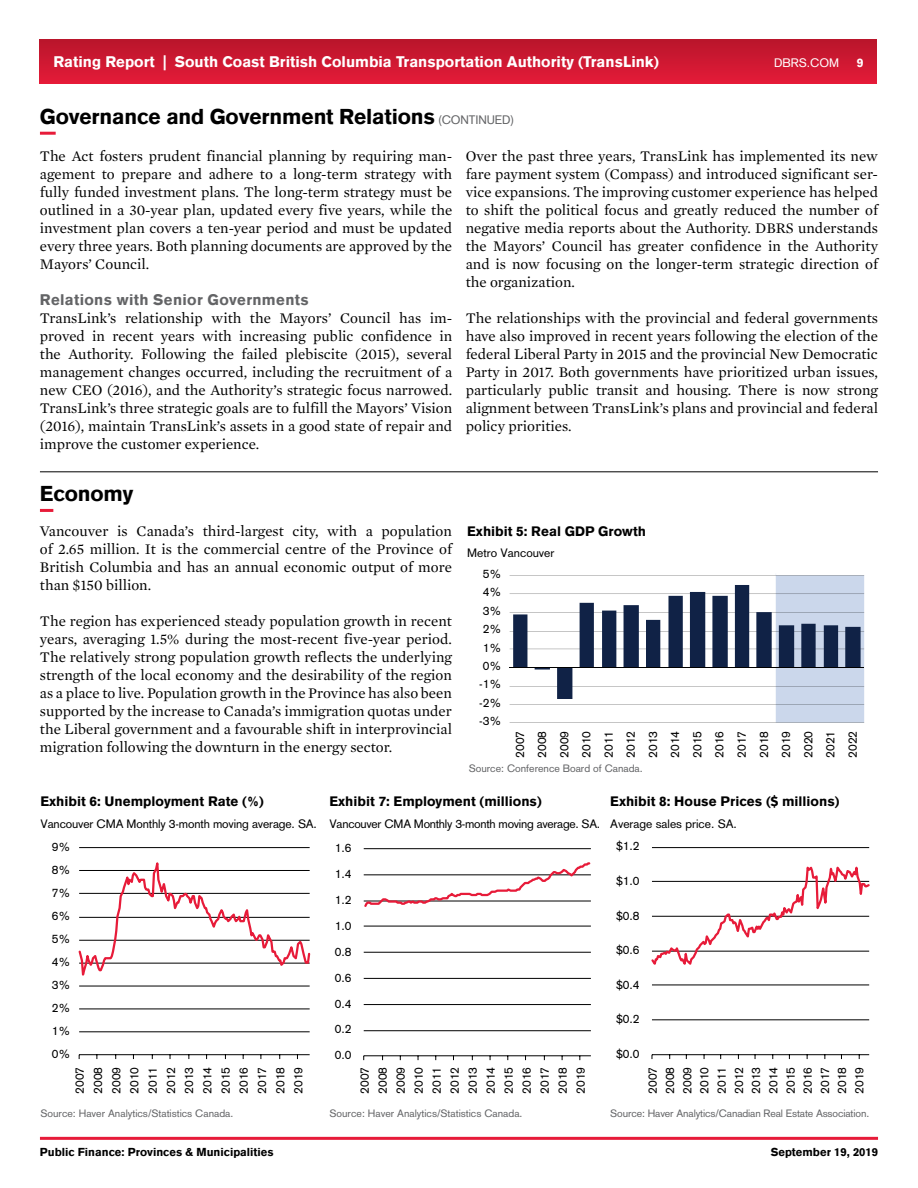
<style>
.page{position:relative;width:918px;height:1188px;background:#fff}
.page>*{position:absolute;margin:0;border:0;box-sizing:border-box;transform-origin:0 0}
.t1{font:900 21px "Akzidenz Grotesk";letter-spacing:-.01em;color:#000}
.t2{font:15px/18px "Mercury Text G1";color:#000;text-align:justify}
.t3{font:900 15px "Akzidenz Grotesk";color:#fff}
.t4{font:900 15px "Akzidenz Grotesk";letter-spacing:.02em;color:#636466}
.t5{font:900 13.5px "Akzidenz Grotesk";color:#000}
.t6{font:12px/22.2px "Akzidenz Grotesk";color:#000;text-align:justify}
.t7{font:12px "Akzidenz Grotesk";color:#fff}
.t8{font:900 12px "Akzidenz Grotesk";color:#fff}
.t9{font:900 11.25px "Akzidenz Grotesk";color:#000}
.t10{font:10.5px "Akzidenz Grotesk";color:#636466}
.s1{font-weight:400;font-size:12px;color:#636466}
</style>
<div class="page">
<hr style="left:40px;top:1137px;width:838px;height:3px;background:#e71b39">
<div style="left:40px;top:40px;width:837px;height:43px;background:linear-gradient(to bottom,#ba152b,#e41b38)"></div>
<hr style="left:40px;top:132px;width:16px;height:3px;background:#e71b39">
<hr style="left:40px;top:471px;width:838px;height:1px;background:#000">
<svg style="left:40px;top:509px;width:13px;height:3px"></svg>
<hr style="left:510px;top:575px;width:354px;height:1px;background:#000">
<hr style="left:510px;top:594px;width:354px;height:1px;background:#000">
<hr style="left:510px;top:612px;width:354px;height:1px;background:#000">
<hr style="left:510px;top:631px;width:354px;height:1px;background:#000">
<hr style="left:510px;top:649px;width:354px;height:1px;background:#000">
<hr style="left:510px;top:686px;width:354px;height:1px;background:#000">
<hr style="left:510px;top:705px;width:354px;height:1px;background:#000">
<hr style="left:510px;top:723px;width:354px;height:1px;background:#000">
<svg style="left:513px;top:575px;width:351px;height:148px"></svg>
<hr style="left:510px;top:667px;width:354px;height:1px;background:#000">
<hr style="left:79px;top:1009px;width:231px;height:1px;background:#000">
<hr style="left:79px;top:1032px;width:231px;height:1px;background:#000">
<hr style="left:79px;top:1054px;width:231px;height:1px;background:#000">
<svg style="left:78px;top:847px;width:233px;height:140px"></svg>
<hr style="left:364px;top:848px;width:227px;height:1px;background:#000">
<hr style="left:364px;top:926px;width:227px;height:1px;background:#000">
<hr style="left:364px;top:952px;width:227px;height:1px;background:#000">
<hr style="left:364px;top:978px;width:227px;height:1px;background:#000">
<hr style="left:364px;top:1004px;width:227px;height:1px;background:#000">
<hr style="left:364px;top:1030px;width:227px;height:1px;background:#000">
<hr style="left:364px;top:1056px;width:227px;height:1px;background:#000">
<svg style="left:363px;top:862px;width:228px;height:45px"></svg>
<hr style="left:652px;top:847px;width:217px;height:1px;background:#000">
<hr style="left:652px;top:985px;width:217px;height:1px;background:#000">
<hr style="left:652px;top:1020px;width:217px;height:1px;background:#000">
<hr style="left:652px;top:1054px;width:217px;height:1px;background:#000">
<svg style="left:651px;top:866px;width:219px;height:99px"></svg>
<p class="t3" style="left:53px;top:52px;width:607px">Rating Report | South Coast British Columbia Transportation Authority (TransLink)</p>
<p class="t7" style="left:774px;top:55px;width:67px">DBRS.COM</p>
<p class="t8" style="left:857px;top:55px;width:8px">9</p>
<h1 class="t1" style="left:40px;top:103px;width:476px">Governance and Government Relations <span class="s1">(CONTINUED)</span></h1>
<p class="t2" style="left:40px;top:147px;width:414px">The Act fosters prudent financial planning by requiring man&shy;agement to prepare and adhere to a long-term strategy with fully funded investment plans. The long-term strategy must be outlined in a 30-year plan, updated every five years, while the investment plan covers a ten-year period and must be updated every three years. Both planning documents are approved by the Mayors’ Council.</p>
<p class="t4" style="left:40px;top:289px;width:270px">Relations with Senior Governments</p>
<p class="t2" style="left:40px;top:309px;width:414px">TransLink’s relationship with the Mayors’ Council has im&shy;proved in recent years with increasing public confidence in the Authority. Following the failed plebiscite (2015), several management changes occurred, including the recruitment of a new CEO (2016), and the Authority’s strategic focus narrowed.<br>TransLink’s three strategic goals are to fulfill the Mayors’ Vision (2016), maintain TransLink’s assets in a good state of repair and improve the customer experience.</p>
<p class="t2" style="left:466px;top:147px;width:414px">Over the past three years, TransLink has implemented its new fare payment system (Compass) and introduced significant ser&shy;vice expansions. The improving customer experience has helped to shift the political focus and greatly reduced the number of negative media reports about the Authority. DBRS understands the Mayors’ Council has greater confidence in the Authority and is now focusing on the longer-term strategic direction of the organization.</p>
<p class="t2" style="left:466px;top:309px;width:414px">The relationships with the provincial and federal governments have also improved in recent years following the election of the federal Liberal Party in 2015 and the provincial New Democratic Party in 2017. Both governments have prioritized urban issues, particularly public transit and housing. There is now strong alignment between TransLink’s plans and provincial and federal policy priorities.</p>
<h1 class="t1" style="left:40px;top:480px;width:95px">Economy</h1>
<p class="t2" style="left:40px;top:522px;width:414px">Vancouver is Canada’s third-largest city, with a population of 2.65 million. It is the commercial centre of the Province of British Columbia and has an annual economic output of more than $150 billion.</p>
<p class="t2" style="left:40px;top:612px;width:414px">The region has experienced steady population growth in recent years, averaging 1.5% during the most-recent five-year period.<br>The relatively strong population growth reflects the underlying strength of the local economy and the desirability of the region as a place to live. Population growth in the Province has also been supported by the increase to Canada’s immigration quotas under the Liberal government and a favourable shift in interprovincial migration following the downturn in the energy sector.</p>
<p class="t5" style="left:467px;top:523px;width:180px">Exhibit 5: Real GDP Growth</p>
<p class="t6" style="left:467px;top:541px;width:89px">Metro Vancouver</p>
<p class="t6" style="left:483px;top:562px;width:20px">5%</p>
<p class="t6" style="left:483px;top:581px;width:20px">4%</p>
<p class="t6" style="left:483px;top:599px;width:20px">3%</p>
<p class="t6" style="left:483px;top:618px;width:20px">2%</p>
<p class="t6" style="left:483px;top:636px;width:20px">1%</p>
<p class="t6" style="left:483px;top:655px;width:20px">0%</p>
<p class="t6" style="left:479px;top:673px;width:24px">-1%</p>
<p class="t6" style="left:479px;top:691px;width:24px">-2%</p>
<p class="t6" style="left:479px;top:710px;width:24px">-3%</p>
<p class="t6" style="left:509px;top:758px;width:28px;rotate:-90deg">2007<br>2008<br>2009<br>2010<br>2011<br>2012<br>2013<br>2014<br>2015<br>2016<br>2017<br>2018<br>2019<br>2020<br>2021<br>2022</p>
<p class="t10" style="left:469px;top:761px;width:176px">Source: Conference Board of Canada.</p>
<p class="t5" style="left:40px;top:792px;width:225px">Exhibit 6: Unemployment Rate (%)</p>
<p class="t5" style="left:330px;top:792px;width:214px">Exhibit 7: Employment (millions)</p>
<p class="t5" style="left:610px;top:792px;width:231px">Exhibit 8: House Prices ($ millions)</p>
<p class="t6" style="left:40px;top:812px;width:698px">Vancouver CMA Monthly 3-month moving average. SA. Vancouver CMA Monthly 3-month moving average. SA. Average sales price. SA.</p>
<p class="t6" style="left:52px;top:836px;width:20px">9%</p>
<p class="t6" style="left:335px;top:837px;width:18px">1.6</p>
<p class="t6" style="left:616px;top:835px;width:25px">$1.2</p>
<p class="t6" style="left:52px;top:859px;width:20px">8%</p>
<p class="t6" style="left:335px;top:862px;width:18px">1.4</p>
<p class="t6" style="left:616px;top:870px;width:25px">$1.0</p>
<p class="t6" style="left:52px;top:882px;width:20px">7%</p>
<p class="t6" style="left:335px;top:888px;width:18px">1.2</p>
<p class="t6" style="left:52px;top:905px;width:20px">6%</p>
<p class="t6" style="left:335px;top:914px;width:18px">1.0</p>
<p class="t6" style="left:616px;top:904px;width:25px">$0.8</p>
<p class="t6" style="left:52px;top:928px;width:20px">5%</p>
<p class="t6" style="left:52px;top:951px;width:20px">4%</p>
<p class="t6" style="left:335px;top:940px;width:18px">0.8</p>
<p class="t6" style="left:616px;top:939px;width:25px">$0.6</p>
<p class="t6" style="left:52px;top:974px;width:20px">3%</p>
<p class="t6" style="left:335px;top:966px;width:18px">0.6</p>
<p class="t6" style="left:616px;top:973px;width:25px">$0.4</p>
<p class="t6" style="left:52px;top:997px;width:20px">2%</p>
<p class="t6" style="left:52px;top:1020px;width:20px">1%</p>
<p class="t6" style="left:335px;top:992px;width:18px">0.4</p>
<p class="t6" style="left:335px;top:1018px;width:18px">0.2</p>
<p class="t6" style="left:616px;top:1008px;width:25px">$0.2</p>
<p class="t6" style="left:52px;top:1043px;width:20px">0%</p>
<p class="t6" style="left:335px;top:1044px;width:18px">0.0</p>
<p class="t6" style="left:616px;top:1042px;width:25px">$0.0</p>
<p class="t6" style="left:70px;top:1094px;width:28px;line-height:18.1px;rotate:-90deg">2007<br>2008<br>2009<br>2010<br>2011<br>2012<br>2013<br>2014<br>2015<br>2016<br>2017<br>2018<br>2019</p>
<p class="t6" style="left:356px;top:1094px;width:28px;line-height:18px;rotate:-90deg">2007<br>2008<br>2009<br>2010<br>2011<br>2012<br>2013<br>2014<br>2015<br>2016<br>2017<br>2018<br>2019</p>
<p class="t6" style="left:644px;top:1094px;width:28px;line-height:17.2px;rotate:-90deg">2007<br>2008<br>2009<br>2010<br>2011<br>2012<br>2013<br>2014<br>2015<br>2016<br>2017<br>2018<br>2019</p>
<p class="t10" style="left:40px;top:1107px;width:194px">Source: Haver Analytics/Statistics Canada.</p>
<p class="t10" style="left:330px;top:1107px;width:194px">Source: Haver Analytics/Statistics Canada.</p>
<p class="t10" style="left:610px;top:1107px;width:260px">Source: Haver Analytics/Canadian Real Estate Association.</p>
<p class="t9" style="left:40px;top:1145px;width:235px">Public Finance: Provinces &amp; Municipalities</p>
<p class="t9" style="left:771px;top:1145px;width:109px">September 19, 2019</p>
</div>
